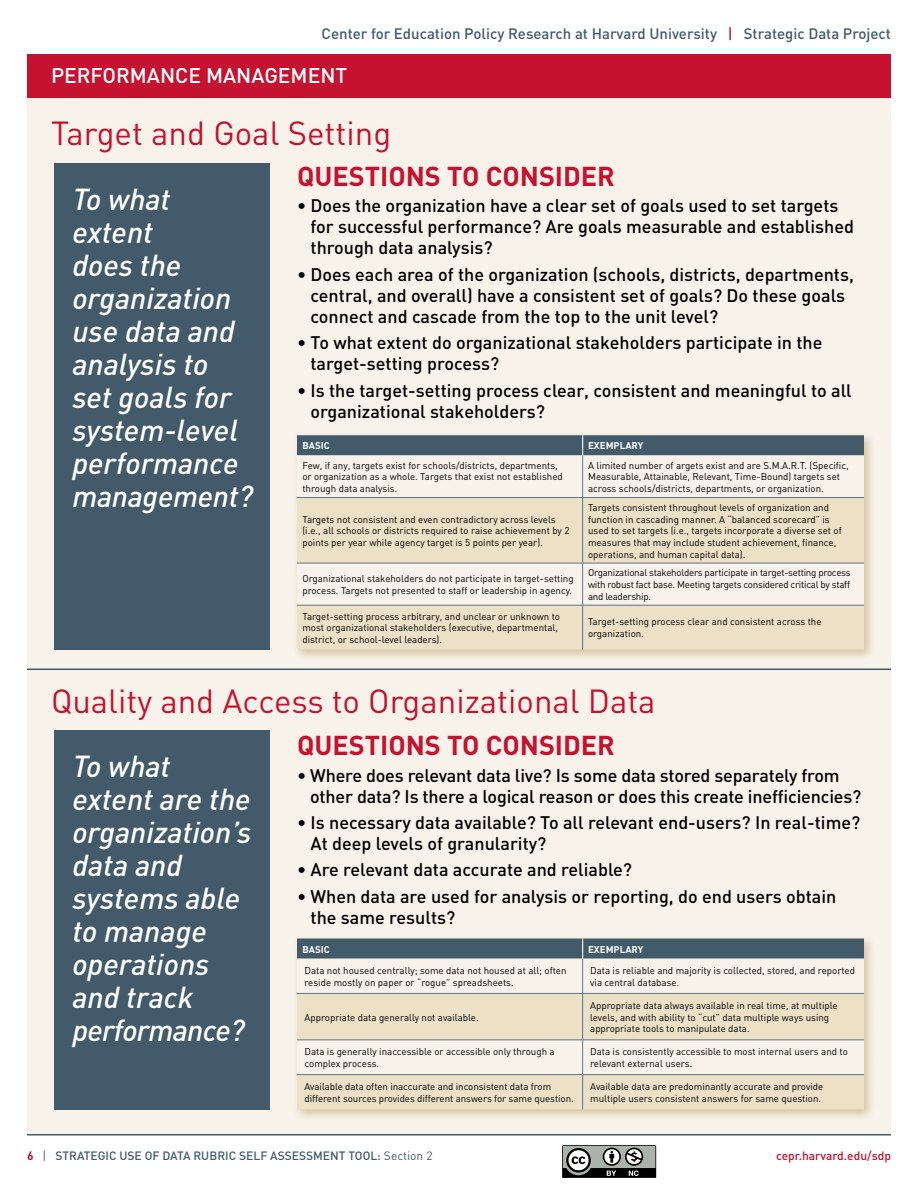
<style>
.page{position:relative;width:918px;height:1188px;background:#fff}
.page>*{position:absolute;margin:0;border:0;box-sizing:border-box;transform-origin:0 0}
.t1{font:33px "DIN";color:#c41230}
.t2{font:italic 500 30px/33px "DIN";color:#fff}
.t3{font:700 27px "DIN";color:#c41230}
.t4{font:500 21px "DIN";color:#fff}
.t5{font:500 18px/21px "DIN";color:#000}
.t6{font:500 15px "DIN";color:#425a69}
.t7{font:500 12px "DIN";color:#425a69}
.t8{font:500 12px "DIN";color:#c41230}
.t9{font:9.75px/11.7px "DIN";color:#000}
.t10{font:700 9.75px "DIN";color:#fff}
.s1{color:#c41230}
.s2{font-weight:700;color:#c41230}
.s3{font-weight:400}
</style>
<div class="page">
<svg style="left:562px;top:1145px;width:95px;height:33px;background:#727673"></svg>
<div style="left:27px;top:59px;width:864px;height:1076px;background:#f8f3ea"></div>
<div style="left:27px;top:54px;width:864px;height:43px;background:#c41230"></div>
<hr style="left:27px;top:1134px;width:864px;height:2px;background:#425a69">
<hr style="left:27px;top:669px;width:864px;height:1px;background:#425a69">
<div style="left:54px;top:164px;width:216px;height:486px;background:#425a69"></div>
<div style="left:54px;top:730px;width:216px;height:380px;background:#425a69"></div>
<div style="left:292px;top:431px;width:584px;height:231px;background:#b4975a;opacity:.5"></div>
<svg style="left:297px;top:455px;width:567px;height:42px"></svg>
<svg style="left:297px;top:498px;width:567px;height:152px;fill:#ece0c6"></svg>
<hr style="left:582px;top:455px;width:1px;height:42px;background:#5f7685">
<hr style="left:297px;top:497px;width:286px;height:1px;background:#5f7685">
<hr style="left:583px;top:497px;width:281px;height:1px;background:#5f7685">
<hr style="left:582px;top:498px;width:1px;height:65px;background:#5f7685">
<hr style="left:297px;top:563px;width:286px;height:1px;background:#5f7685">
<hr style="left:583px;top:563px;width:281px;height:1px;background:#5f7685">
<hr style="left:582px;top:563px;width:1px;height:42px;background:#5f7685">
<hr style="left:297px;top:605px;width:286px;height:1px;background:#5f7685">
<hr style="left:583px;top:605px;width:281px;height:1px;background:#5f7685">
<hr style="left:582px;top:605px;width:1px;height:45px;background:#5f7685">
<div style="left:297px;top:435px;width:567px;height:20px;background:#425a69"></div>
<div style="left:292px;top:934px;width:584px;height:187px;background:#b4975a;opacity:.5"></div>
<svg style="left:297px;top:959px;width:567px;height:34px"></svg>
<svg style="left:297px;top:994px;width:567px;height:115px;fill:#ece0c6"></svg>
<hr style="left:582px;top:959px;width:1px;height:34px;background:#5f7685">
<hr style="left:297px;top:993px;width:286px;height:1px;background:#5f7685">
<hr style="left:583px;top:993px;width:281px;height:1px;background:#5f7685">
<hr style="left:582px;top:994px;width:1px;height:46px;background:#5f7685">
<hr style="left:297px;top:1040px;width:286px;height:1px;background:#5f7685">
<hr style="left:583px;top:1040px;width:281px;height:1px;background:#5f7685">
<hr style="left:582px;top:1040px;width:1px;height:34px;background:#5f7685">
<hr style="left:297px;top:1074px;width:286px;height:1px;background:#5f7685">
<hr style="left:583px;top:1074px;width:281px;height:1px;background:#5f7685">
<hr style="left:582px;top:1075px;width:1px;height:34px;background:#5f7685">
<div style="left:297px;top:939px;width:567px;height:20px;background:#425a69"></div>
<h3 class="t6" style="left:322px;top:24px;width:571px">Center for Education Policy Research at Harvard University <span class="s1">|</span> Strategic Data Project</h3>
<h3 class="t4" style="left:51px;top:62px;width:298px">PERFORMANCE MANAGEMENT</h3>
<h1 class="t1" style="left:51px;top:113px;width:342px">Target and Goal Setting</h1>
<h2 class="t2" style="left:72px;top:182px;width:182px">To what extent<br>does the organization use data and analysis to set goals for system-level performance management?</h2>
<h3 class="t3" style="left:297px;top:159px;width:319px">QUESTIONS TO CONSIDER</h3>
<h3 class="t5" style="left:311px;top:195px;width:545px;text-indent:-14px">• Does the organization have a clear set of goals used to set targets for successful performance? Are goals measurable and established through data analysis?</h3>
<h3 class="t5" style="left:311px;top:263px;width:545px;text-indent:-14px">• Does each area of the organization (schools, districts, departments, central, and overall) have a consistent set of goals? Do these goals connect and cascade from the top to the unit level?</h3>
<h3 class="t5" style="left:311px;top:332px;width:513px;text-indent:-14px">• To what extent do organizational stakeholders participate in the target-setting process?</h3>
<h3 class="t5" style="left:311px;top:379px;width:543px;text-indent:-14px">• Is the target-setting process clear, consistent and meaningful to all organizational stakeholders?</h3>
<p class="t10" style="left:302px;top:439px;width:29px">BASIC</p>
<p class="t10" style="left:588px;top:439px;width:57px">EXEMPLARY</p>
<p class="t9" style="left:302px;top:459px;width:262px">Few, if any, targets exist for schools/districts, departments, or organization as a whole. Targets that exist not established through data analysis.</p>
<p class="t9" style="left:588px;top:459px;width:262px">A limited number of argets exist and are S.M.A.R.T. (Specific,<br>Measurable, Attainable, Relevant, Time-Bound) targets set across schools/districts, departments, or organization.</p>
<p class="t9" style="left:302px;top:513px;width:269px">Targets not consistent and even contradictory across levels (i.e., all schools or districts required to raise achievement by 2 points per year while agency target is 5 points per year).</p>
<p class="t9" style="left:588px;top:501px;width:255px">Targets consistent throughout levels of organization and function in cascading manner. A “balanced scorecard” is used to set targets (i.e., targets incorporate a diverse set of measures that may include student achievement, finance, operations, and human capital data).</p>
<p class="t9" style="left:302px;top:573px;width:273px">Organizational stakeholders do not participate in target-setting process. Targets not presented to staff or leadership in agency.</p>
<p class="t9" style="left:588px;top:567px;width:264px;text-align:justify">Organizational stakeholders participate in target-setting process with robust fact base. Meeting targets considered critical by staff and leadership.</p>
<p class="t9" style="left:302px;top:610px;width:259px">Target-setting process arbitrary, and unclear or unknown to most organizational stakeholders (executive, departmental, district, or school-level leaders).</p>
<p class="t9" style="left:588px;top:616px;width:235px">Target-setting process clear and consistent across the organization.</p>
<h1 class="t1" style="left:51px;top:681px;width:606px">Quality and Access to Organizational Data</h1>
<h2 class="t2" style="left:72px;top:749px;width:181px">To what extent are the organization’s data and systems able to manage operations and track performance?</h2>
<h3 class="t3" style="left:297px;top:728px;width:319px">QUESTIONS TO CONSIDER</h3>
<h3 class="t5" style="left:310px;top:764px;width:553px;text-indent:-13px">• Where does relevant data live? Is some data stored separately from other data? Is there a logical reason or does this create inefficiencies?</h3>
<h3 class="t5" style="left:311px;top:811px;width:551px;text-indent:-14px">• Is necessary data available? To all relevant end-users? In real-time?<br>At deep levels of granularity?</h3>
<h3 class="t5" style="left:297px;top:859px;width:337px">• Are relevant data accurate and reliable?</h3>
<h3 class="t5" style="left:311px;top:885px;width:527px;text-indent:-14px">• When data are used for analysis or reporting, do end users obtain the same results?</h3>
<p class="t10" style="left:302px;top:943px;width:29px">BASIC</p>
<p class="t10" style="left:588px;top:943px;width:57px">EXEMPLARY</p>
<p class="t9" style="left:305px;top:965px;width:264px">Data not housed centrally; some data not housed at all; often reside mostly on paper or “rogue” spreadsheets.</p>
<p class="t9" style="left:590px;top:965px;width:266px">Data is reliable and majority is collected, stored, and reported via central database.</p>
<p class="t9" style="left:305px;top:1011px;width:176px">Appropriate data generally not available.</p>
<p class="t9" style="left:590px;top:999px;width:249px">Appropriate data always available in real time, at multiple levels, and with ability to “cut” data multiple ways using appropriate tools to manipulate data.</p>
<p class="t9" style="left:305px;top:1046px;width:252px">Data is generally inaccessible or accessible only through a complex process.</p>
<p class="t9" style="left:590px;top:1046px;width:259px">Data is consistently accessible to most internal users and to relevant external users.</p>
<p class="t9" style="left:305px;top:1081px;width:271px">Available data often inaccurate and inconsistent data from different sources provides different answers for same question.</p>
<p class="t9" style="left:590px;top:1081px;width:235px">Available data are predominantly accurate and provide multiple users consistent answers for same question.</p>
<p class="t7" style="left:27px;top:1148px;width:407px"><span class="s2">6</span> <span class="s3">|</span> STRATEGIC USE OF DATA RUBRIC SELF ASSESSMENT TOOL: <span class="s3">Section 2</span></p>
<p class="t8" style="left:776px;top:1148px;width:116px">cepr.harvard.edu/sdp</p>
</div>
